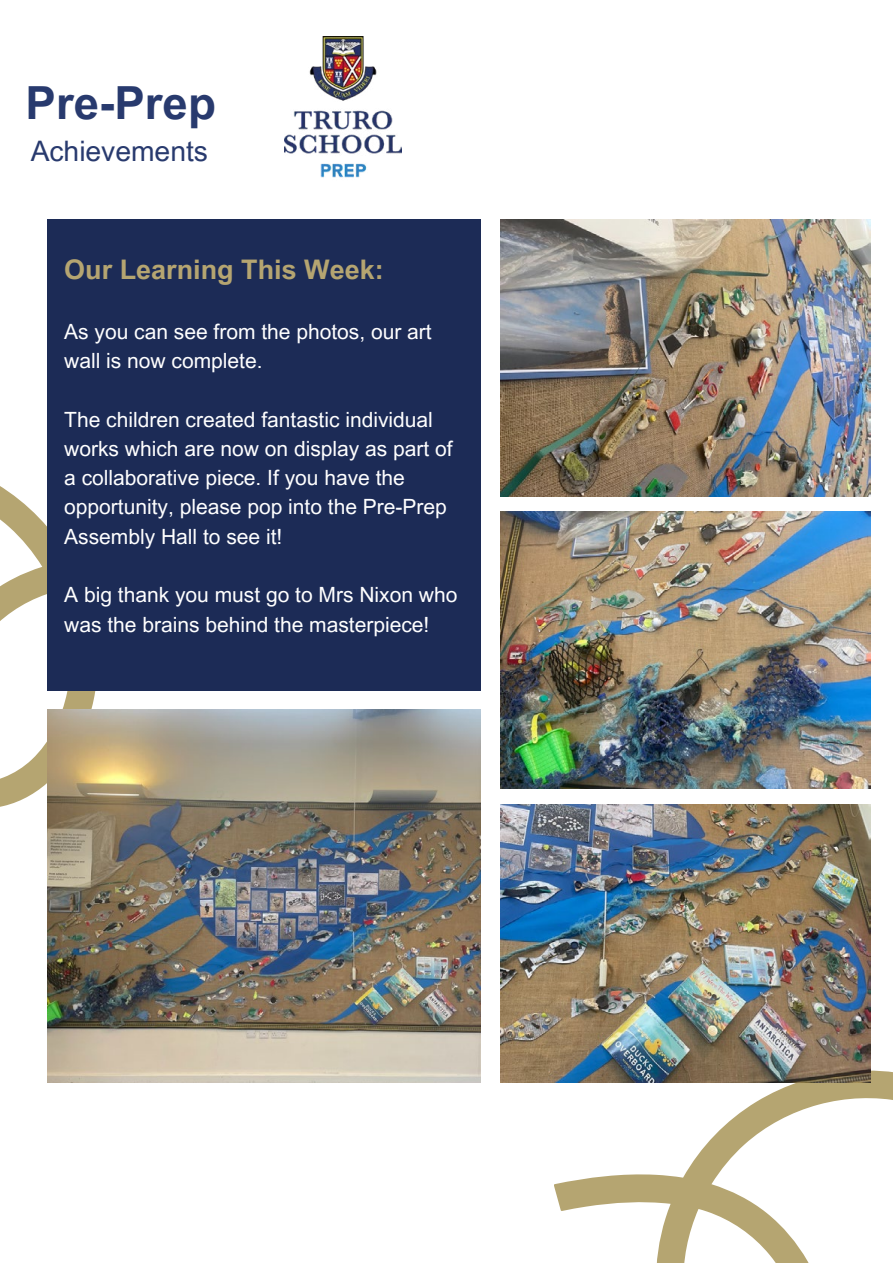
<style>
.page{position:relative;width:893px;height:1263px;background:#fff}
.page>*{position:absolute;margin:0;border:0;box-sizing:border-box;transform-origin:0 0}
.t1{font:700 45.6px "Arial MT Pro";color:#283a6e}
.t2{font:28.2px "Arial MT Pro";color:#283a6e}
.t3{font:700 27px "Arial MT Pro";color:#b5a571}
.t4{font:21px/29.2px "Arial MT Pro";color:#fff}
</style>
<div class="page">
<svg style="left:0;top:486px;width:96px;height:321px"></svg>
<svg style="left:554px;top:1070px;width:338px;height:193px"></svg>
<div style="left:47px;top:220px;width:434px;height:471px;background:#1c2b56"></div>
<img style="left:284px;top:36px;width:117px;height:142px">
<img style="left:47px;top:709px;width:434px;height:374px">
<img style="left:501px;top:220px;width:370px;height:277px">
<img style="left:501px;top:511px;width:370px;height:278px">
<img style="left:501px;top:805px;width:370px;height:277px">
<h1 class="t1" style="left:26px;top:77px;width:192px">Pre-Prep</h1>
<h2 class="t2" style="left:31px;top:135px;width:179px">Achievements</h2>
<p class="t3" style="left:64px;top:253px;width:321px">Our Learning This Week:</p>
<p class="t4" style="left:64px;top:318px;width:369px">As you can see from the photos, our art wall is now complete.</p>
<p class="t4" style="left:64px;top:406px;width:390px">The children created fantastic individual works which are now on display as part of a collaborative piece. If you have the opportunity, please pop into the Pre-Prep Assembly Hall to see it!</p>
<p class="t4" style="left:64px;top:581px;width:395px">A big thank you must go to Mrs Nixon who was the brains behind the masterpiece!</p>
</div>
